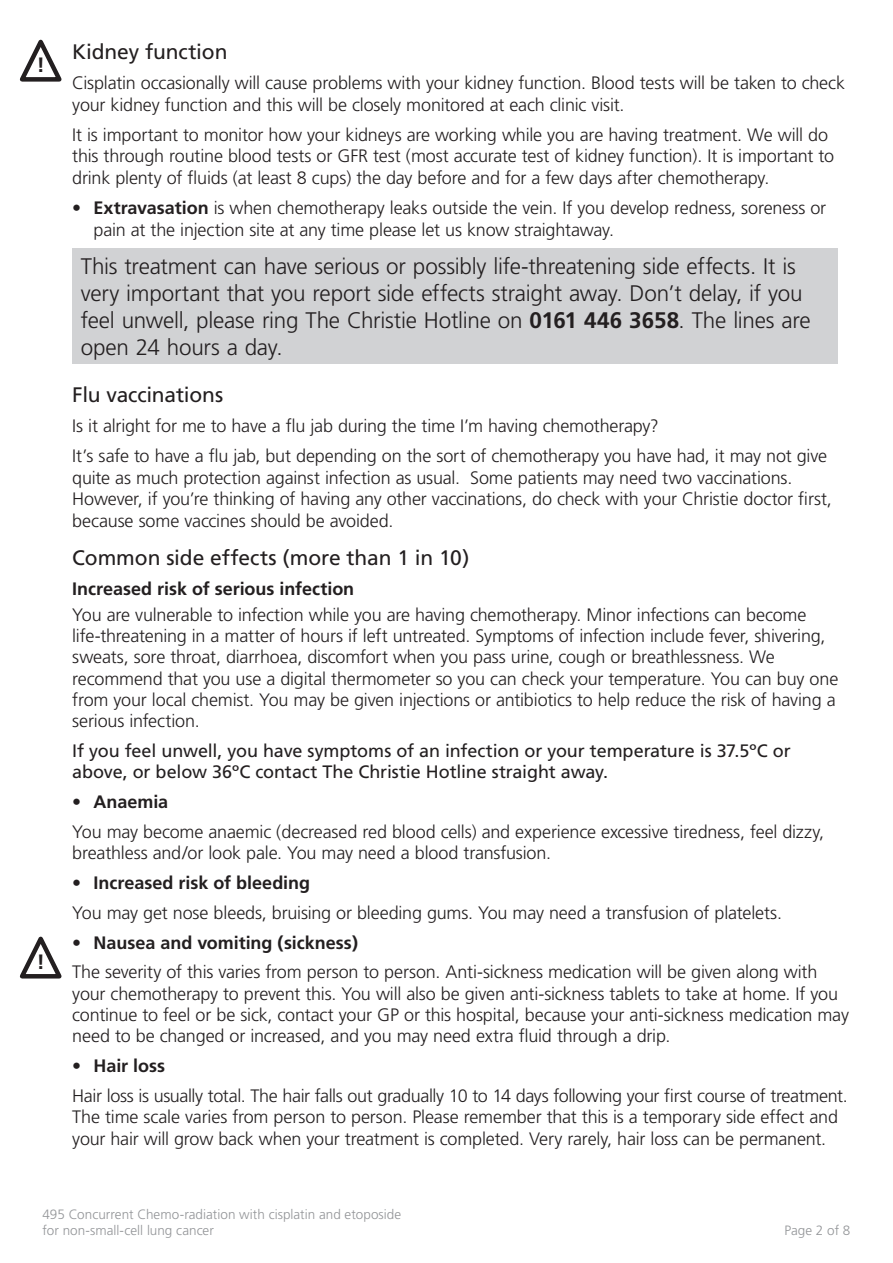
<style>
.page{position:relative;width:893px;height:1263px;background:#fff}
.page>*{position:absolute;margin:0;border:0;box-sizing:border-box;transform-origin:0 0}
.t1{font:300 22.5px/27.2px "Frutiger";letter-spacing:-.01em;color:#231f20}
.t2{font:21px "Frutiger";letter-spacing:-.005em;color:#231f20}
.t3{font:700 20.7px "Frutiger";color:#231f20}
.t4{font:300 18px/21.3px "Frutiger";letter-spacing:-.01em;color:#231f20}
.t5{font:18px/21.3px "Frutiger";letter-spacing:-.005em;color:#231f20}
.t6{font:700 18px "Frutiger";color:#231f20}
.t7{font:300 13.5px/16.2px "Frutiger";color:#939598}
.s1{font-weight:700}
</style>
<div class="page">
<div style="left:72px;top:248px;width:766px;height:116px;background:#d1d2d4"></div>
<svg style="left:19px;top:39px;width:43px;height:43px"></svg>
<svg style="left:19px;top:936px;width:43px;height:43px"></svg>
<p class="t3" style="left:37px;top:52px;width:10px">!</p>
<p class="t3" style="left:37px;top:949px;width:10px">!</p>
<p class="t2" style="left:72px;top:39px;width:157px">Kidney function</p>
<p class="t4" style="left:72px;top:72px;width:774px">Cisplatin occasionally will cause problems with your kidney function. Blood tests will be taken to check your kidney function and this will be closely monitored at each clinic visit.</p>
<p class="t4" style="left:72px;top:124px;width:763px">It is important to monitor how your kidneys are working while you are having treatment. We will do this through routine blood tests or GFR test (most accurate test of kidney function). It is important to drink plenty of fluids (at least 8 cups) the day before and for a few days after chemotherapy.</p>
<p class="t4" style="left:94px;top:197px;width:734px;text-indent:-21px">• <span class="s1">Extravasation</span> is when chemotherapy leaks outside the vein. If you develop redness, soreness or pain at the injection site at any time please let us know straightaway.</p>
<p class="t1" style="left:81px;top:252px;width:731px">This treatment can have serious or possibly life-threatening side effects. It is very important that you report side effects straight away. Don’t delay, if you feel unwell, please ring The Christie Hotline on <span class="s1">0161 446 3658</span>. The lines are open 24 hours a day.</p>
<p class="t2" style="left:72px;top:382px;width:153px">Flu vaccinations</p>
<p class="t4" style="left:72px;top:411px;width:756px;line-height:30.2px">Is it alright for me to have a flu jab during the time I’m having chemotherapy?<br>It’s safe to have a flu jab, but depending on the sort of chemotherapy you have had, it may not give</p>
<p class="t4" style="left:72px;top:467px;width:761px">quite as much protection against infection as usual. Some patients may need two vaccinations.<br>However, if you’re thinking of having any other vaccinations, do check with your Christie doctor first, because some vaccines should be avoided.</p>
<p class="t2" style="left:72px;top:546px;width:399px">Common side effects (more than 1 in 10)</p>
<p class="t6" style="left:72px;top:578px;width:283px">Increased risk of serious infection</p>
<p class="t4" style="left:72px;top:604px;width:768px">You are vulnerable to infection while you are having chemotherapy. Minor infections can become life-threatening in a matter of hours if left untreated. Symptoms of infection include fever, shivering, sweats, sore throat, diarrhoea, discomfort when you pass urine, cough or breathlessness. We recommend that you use a digital thermometer so you can check your temperature. You can buy one from your local chemist. You may be given injections or antibiotics to help reduce the risk of having a serious infection.</p>
<p class="t5" style="left:72px;top:740px;width:720px">If you feel unwell, you have symptoms of an infection or your temperature is 37.5ºC or above, or below 36ºC contact The Christie Hotline straight away.</p>
<p class="t6" style="left:72px;top:791px;width:98px">• Anaemia</p>
<p class="t4" style="left:72px;top:821px;width:753px">You may become anaemic (decreased red blood cells) and experience excessive tiredness, feel dizzy, breathless and/or look pale. You may need a blood transfusion.</p>
<p class="t6" style="left:72px;top:872px;width:239px">• Increased risk of bleeding</p>
<p class="t4" style="left:72px;top:902px;width:711px">You may get nose bleeds, bruising or bleeding gums. You may need a transfusion of platelets.</p>
<p class="t6" style="left:72px;top:932px;width:287px">• Nausea and vomiting (sickness)</p>
<p class="t4" style="left:72px;top:961px;width:778px">The severity of this varies from person to person. Anti-sickness medication will be given along with your chemotherapy to prevent this. You will also be given anti-sickness tablets to take at home. If you continue to feel or be sick, contact your GP or this hospital, because your anti-sickness medication may need to be changed or increased, and you may need extra fluid through a drip.</p>
<p class="t6" style="left:72px;top:1055px;width:94px">• Hair loss</p>
<p class="t4" style="left:72px;top:1085px;width:777px">Hair loss is usually total. The hair falls out gradually 10 to 14 days following your first course of treatment.<br>The time scale varies from person to person. Please remember that this is a temporary side effect and your hair will grow back when your treatment is completed. Very rarely, hair loss can be permanent.</p>
<p class="t7" style="left:43px;top:1206px;width:360px">495 Concurrent Chemo-radiation with cisplatin and etoposide for non-small-cell lung cancer</p>
<p class="t7" style="left:784px;top:1222px;width:68px">Page 2 of 8</p>
</div>
